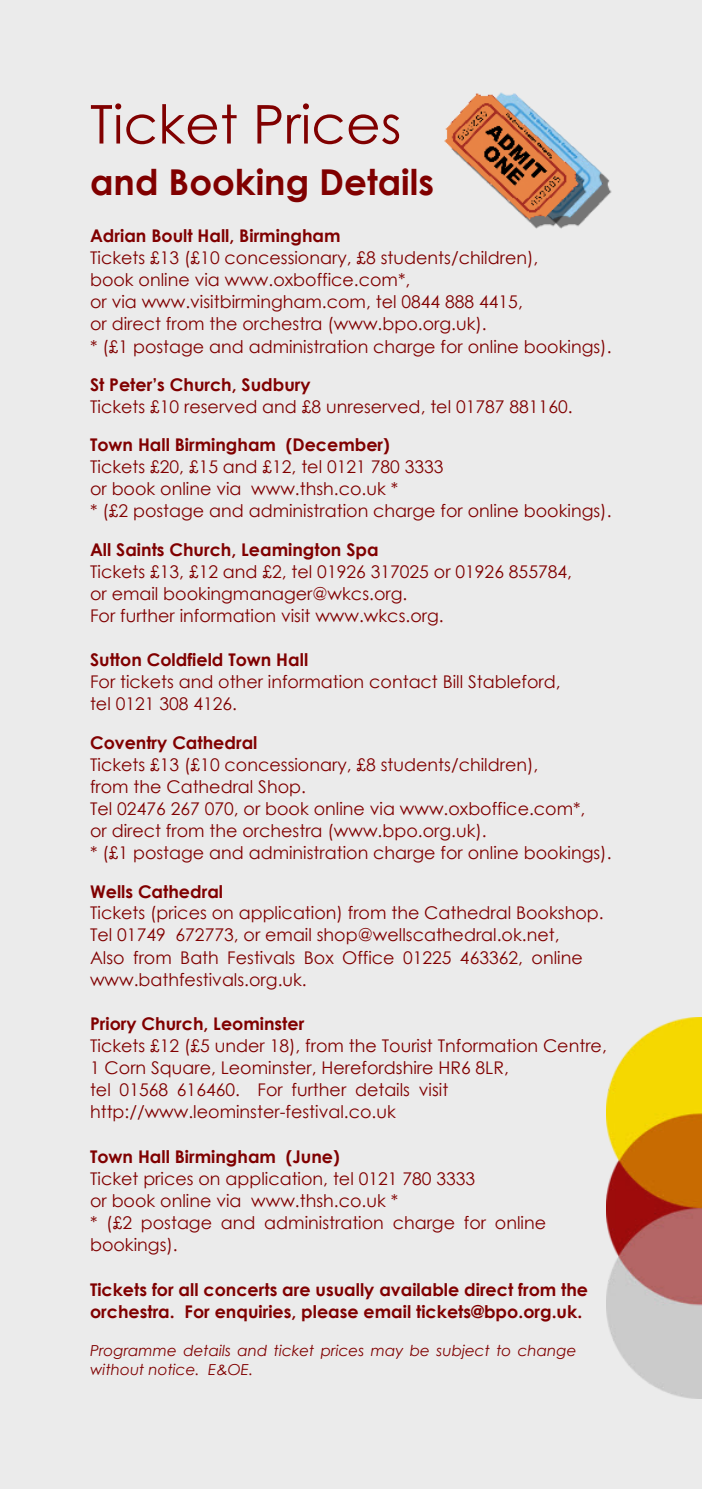
<style>
.page{position:relative;width:702px;height:1489px;background:#fff}
.page>*{position:absolute;margin:0;border:0;box-sizing:border-box;transform-origin:0 0}
.t1{font:53.5px "Century Gothic";color:#800000}
.t2{font:700 35.75px "Century Gothic";color:#800000}
.t3{font:17.5px/22px "Century Gothic";color:#800000}
.t4{font:700 17.5px/22px "Century Gothic";color:#800000}
.t5{font:italic 15.25px/19px "Century Gothic";color:#800000}
</style>
<div class="page">
<div style="left:0;top:0;width:702px;height:1488px;background:#ebebeb"></div>
<img style="left:606px;top:1017px;width:96px;height:381px">
<img style="left:595px;top:166px;width:17px;height:43px">
<img style="left:587px;top:159px;width:8px;height:58px">
<img style="left:444px;top:92px;width:143px;height:137px">
<h1 class="t1" style="left:90px;top:103px;width:313px">Ticket Prices</h1>
<h2 class="t2" style="left:90px;top:168px;width:345px">and Booking Details</h2>
<p class="t4" style="left:90px;top:226px;width:252px">Adrian Boult Hall, Birmingham</p>
<p class="t3" style="left:90px;top:248px;width:523px">Tickets £13 (£10 concessionary, £8 students/children),<br>book online via www.oxboffice.com*,<br>or via www.visitbirmingham.com, tel 0844 888 4415,<br>or direct from the orchestra (www.bpo.org.uk).<br>* (£1 postage and administration charge for online bookings).</p>
<p class="t4" style="left:90px;top:375px;width:222px">St Peter’s Church, Sudbury</p>
<p class="t3" style="left:90px;top:397px;width:484px">Tickets £10 reserved and £8 unreserved, tel 01787 881160.</p>
<p class="t4" style="left:90px;top:435px;width:301px">Town Hall Birmingham (December)</p>
<p class="t3" style="left:90px;top:457px;width:523px">Tickets £20, £15 and £12, tel 0121 780 3333<br>or book online via www.thsh.co.uk *<br>* (£2 postage and administration charge for online bookings).</p>
<p class="t4" style="left:90px;top:540px;width:290px">All Saints Church, Leamington Spa</p>
<p class="t3" style="left:90px;top:562px;width:483px">Tickets £13, £12 and £2, tel 01926 317025 or 01926 855784, or email bookingmanager@wkcs.org.<br>For further information visit www.wkcs.org.</p>
<p class="t4" style="left:90px;top:650px;width:220px">Sutton Coldfield Town Hall</p>
<p class="t3" style="left:90px;top:672px;width:472px">For tickets and other information contact Bill Stableford, tel 0121 308 4126.</p>
<p class="t4" style="left:90px;top:733px;width:169px">Coventry Cathedral</p>
<p class="t3" style="left:90px;top:754px;width:523px">Tickets £13 (£10 concessionary, £8 students/children),<br>from the Cathedral Shop.<br>Tel 02476 267 070, or book online via www.oxboffice.com*,<br>or direct from the orchestra (www.bpo.org.uk).<br>* (£1 postage and administration charge for online bookings).</p>
<p class="t4" style="left:90px;top:881px;width:135px">Wells Cathedral</p>
<p class="t3" style="left:90px;top:903px;width:515px">Tickets (prices on application) from the Cathedral Bookshop.<br>Tel 01749 672773, or email shop@wellscathedral.ok.net,<br>Also from Bath Festivals Box Office 01225 463362, online www.bathfestivals.org.uk.</p>
<p class="t4" style="left:90px;top:1014px;width:216px">Priory Church, Leominster</p>
<p class="t3" style="left:90px;top:1036px;width:518px">Tickets £12 (£5 under 18), from the Tourist Tnformation Centre, 1 Corn Square, Leominster, Herefordshire HR6 8LR,<br>tel 01568 616460. For further details visit http://www.leominster-festival.co.uk</p>
<p class="t4" style="left:90px;top:1147px;width:251px">Town Hall Birmingham (June)</p>
<p class="t3" style="left:90px;top:1168px;width:457px">Ticket prices on application, tel 0121 780 3333<br>or book online via www.thsh.co.uk *<br>* (£2 postage and administration charge for online bookings).</p>
<p class="t4" style="left:90px;top:1279px;width:499px">Tickets for all concerts are usually available direct from the orchestra. For enquiries, please email tickets@bpo.org.uk.</p>
<p class="t5" style="left:90px;top:1342px;width:488px">Programme details and ticket prices may be subject to change without notice. E&amp;OE.</p>
</div>
